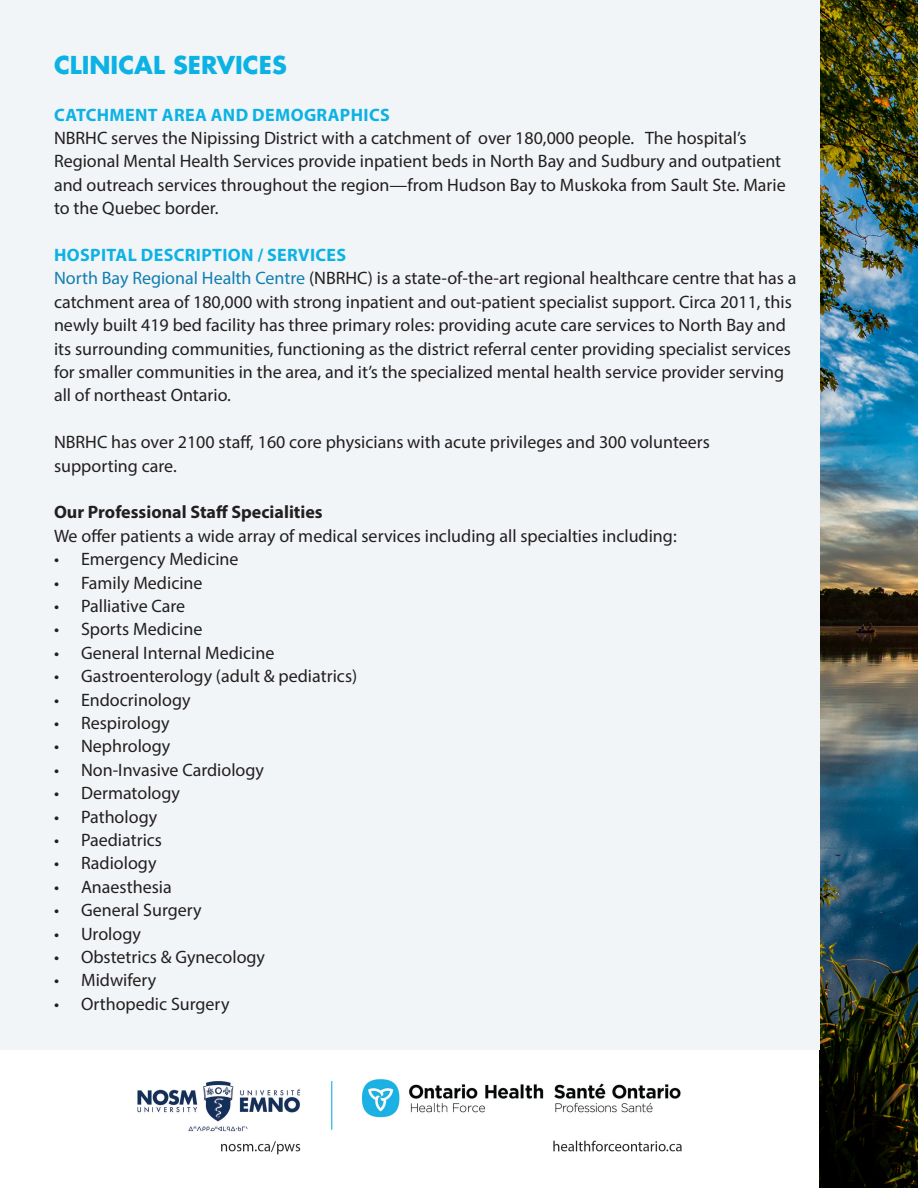
<style>
.page{position:relative;width:918px;height:1188px;background:#fff}
.page>*{position:absolute;margin:0;border:0;box-sizing:border-box;transform-origin:0 0}
.Heading{font:700 24px "Futura Std";color:#0cb2e4}
.Text{font:18px/23.4px "Myriad Pro";color:#231f20}
.Subhead{font:700 18px "Myriad Pro";letter-spacing:.02em;color:#0cb2e4}
.Topic{font:700 18px "Myriad Pro";color:#231f20}
.s1{color:#107eb1}
</style>
<div class="page">
<img style="left:820px;top:0;width:98px;height:1188px">
<div style="left:0;top:0;width:820px;height:1050px;background:#f2f5f7"></div>
<img style="left:137px;top:1079px;width:545px;height:76px">
<p class="Heading" style="left:54px;top:49px;width:234px">CLINICAL SERVICES</p>
<p class="Subhead" style="left:54px;top:103px;width:337px">CATCHMENT AREA AND DEMOGRAPHICS</p>
<p class="Text" style="left:54px;top:126px;width:733px">NBRHC serves the Nipissing District with a catchment of over 180,000 people. The hospital’s Regional Mental Health Services provide inpatient beds in North Bay and Sudbury and outpatient and outreach services throughout the region—from Hudson Bay to Muskoka from Sault Ste. Marie to the Quebec border.</p>
<p class="Subhead" style="left:54px;top:243px;width:294px">HOSPITAL DESCRIPTION / SERVICES</p>
<p class="Text" style="left:54px;top:266px;width:744px"><span class="s1">North Bay Regional Health Centre</span> (NBRHC) is a state-of-the-art regional healthcare centre that has a catchment area of 180,000 with strong inpatient and out-patient specialist support. Circa 2011, this newly built 419 bed facility has three primary roles: providing acute care services to North Bay and its surrounding communities, functioning as the district referral center providing specialist services for smaller communities in the area, and it’s the specialized mental health service provider serving all of northeast Ontario.</p>
<p class="Text" style="left:54px;top:430px;width:657px">NBRHC has over 2100 staff, 160 core physicians with acute privileges and 300 volunteers supporting care.</p>
<p class="Topic" style="left:54px;top:501px;width:270px">Our Professional Staff Specialities</p>
<p class="Text" style="left:54px;top:524px;width:624px">We offer patients a wide array of medical services including all specialties including:</p>
<p class="Text" style="left:54px;top:547px;width:186px">• Emergency Medicine</p>
<p class="Text" style="left:54px;top:571px;width:150px">• Family Medicine</p>
<p class="Text" style="left:54px;top:594px;width:133px">• Palliative Care</p>
<p class="Text" style="left:54px;top:617px;width:150px">• Sports Medicine</p>
<p class="Text" style="left:54px;top:641px;width:222px">• General Internal Medicine</p>
<p class="Text" style="left:54px;top:664px;width:305px">• Gastroenterology (adult &amp; pediatrics)</p>
<p class="Text" style="left:54px;top:688px;width:138px">• Endocrinology</p>
<p class="Text" style="left:54px;top:711px;width:117px">• Respirology</p>
<p class="Text" style="left:54px;top:734px;width:118px">• Nephrology</p>
<p class="Text" style="left:54px;top:758px;width:212px">• Non-Invasive Cardiology</p>
<p class="Text" style="left:54px;top:781px;width:128px">• Dermatology</p>
<p class="Text" style="left:54px;top:805px;width:105px">• Pathology</p>
<p class="Text" style="left:54px;top:828px;width:110px">• Paediatrics</p>
<p class="Text" style="left:54px;top:851px;width:104px">• Radiology</p>
<p class="Text" style="left:54px;top:875px;width:119px">• Anaesthesia</p>
<p class="Text" style="left:54px;top:898px;width:149px">• General Surgery</p>
<p class="Text" style="left:54px;top:922px;width:88px">• Urology</p>
<p class="Text" style="left:54px;top:945px;width:213px">• Obstetrics &amp; Gynecology</p>
<p class="Text" style="left:54px;top:968px;width:104px">• Midwifery</p>
<p class="Text" style="left:54px;top:992px;width:177px">• Orthopedic Surgery</p>
</div>
